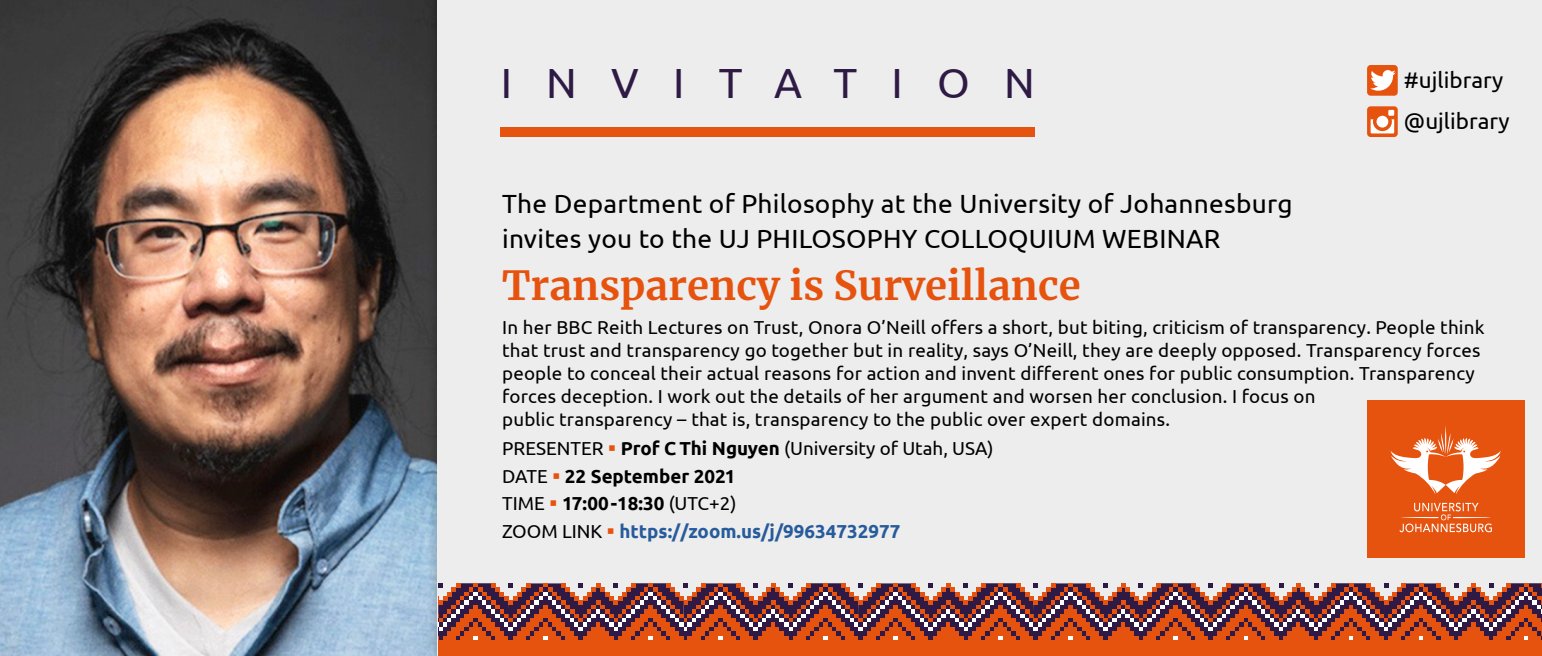
<style>
.page{position:relative;width:1542px;height:656px;background:#fff}
.page>*{position:absolute;margin:0;border:0;box-sizing:border-box;transform-origin:0 0}
.t1{font:42.12px "Ubuntu";letter-spacing:.81em;color:#2f1a45}
.t2{font:700 40px "Merriweather";color:#e6530f}
.t3{font:26.25px/34.8px "Ubuntu";letter-spacing:.01em;color:#000}
.t4{font:22.5px/41.4px "Ubuntu";color:#000}
.t5{font:18.75px/22.9px "Ubuntu";letter-spacing:.01em;color:#000}
.s1{color:#e6530f}
.s2{font-weight:700}
.s3{font-weight:700;color:#275b9b}
</style>
<div class="page">
<img style="left:0;top:0;width:426px;height:656px">
<div style="left:438px;top:0;width:1103px;height:656px;background:#ededed"></div>
<svg style="left:438px;top:583px;width:1104px;height:73px;background:#a35241"></svg>
<div style="left:438px;top:640px;width:245px;height:16px;background:#e6530f"></div>
<div style="left:1366px;top:400px;width:158px;height:157px;background:#e6530f"></div>
<svg style="left:1390px;top:426px;width:110px;height:68px"></svg>
<svg style="left:1399px;top:502px;width:92px;height:30px"></svg>
<div style="left:501px;top:127px;width:533px;height:10px;background:#e6530f"></div>
<div style="left:1366px;top:65px;width:31px;height:31px;background:#e6530f;border-radius:4px"></div>
<svg style="left:1370px;top:70px;width:25px;height:21px"></svg>
<svg style="left:1366px;top:106px;width:31px;height:31px"></svg>
<svg style="left:1370px;top:110px;width:24px;height:23px"></svg>
<div style="left:1376px;top:116px;width:12px;height:11px;background:#fff;border-radius:50%"></div>
<h1 class="t1" style="left:501px;top:57px;width:535px">INVITATION</h1>
<p class="t4" style="left:1403px;top:58px;width:107px">#ujlibrary @ujlibrary</p>
<h3 class="t3" style="left:502px;top:186px;width:792px">The Department of Philosophy at the University of Johannesburg invites you to the UJ PHILOSOPHY COLLOQUIUM WEBINAR</h3>
<h2 class="t2" style="left:502px;top:258px;width:580px">Transparency is Surveillance</h2>
<p class="t5" style="left:502px;top:315px;width:984px">In her BBC Reith Lectures on Trust, Onora O’Neill offers a short, but biting, criticism of transparency. People think that trust and transparency go together but in reality, says O’Neill, they are deeply opposed. Transparency forces people to conceal their actual reasons for action and invent different ones for public consumption. Transparency forces deception. I work out the details of her argument and worsen her conclusion. I focus on<br>public transparency – that is, transparency to the public over expert domains.</p>
<p class="t5" style="left:502px;top:434px;width:493px;line-height:27.4px">PRESENTER <span class="s1">▪</span> <span class="s2">Prof C Thi Nguyen</span> (University of Utah, USA)<br>DATE <span class="s1">▪</span> <span class="s2">22 September 2021<br></span>TIME <span class="s1">▪</span> <span class="s2">17:00-18:30</span> (UTC+2)<br>ZOOM LINK <span class="s1">▪</span> <span class="s3">https://zoom.us/j/99634732977</span></p>
</div>
